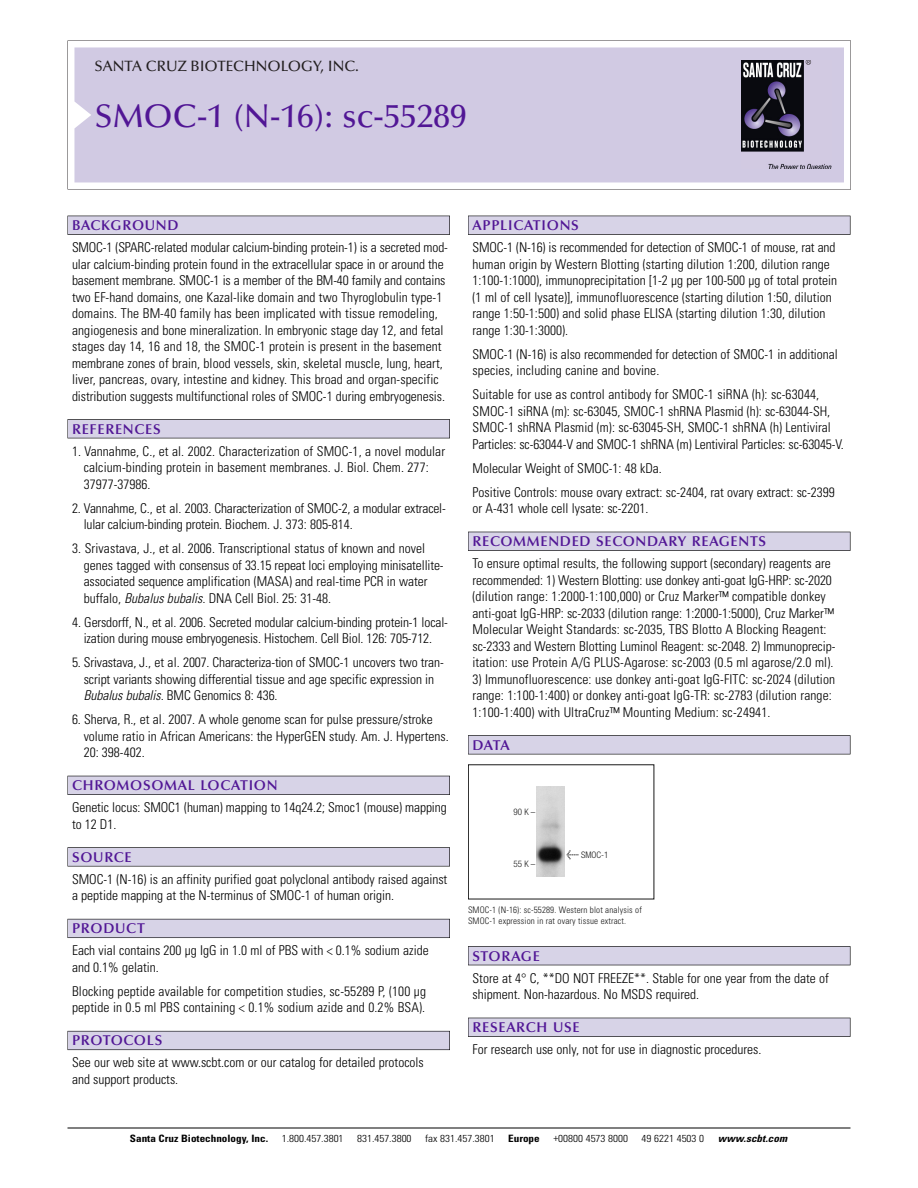
<style>
.page{position:relative;width:918px;height:1188px;background:#fff}
.page>*{position:absolute;margin:0;border:0;box-sizing:border-box;transform-origin:0 0}
.t1{font:500 33px "Optima";color:#511695}
.t2{font:500 15px "Optima";color:#231f20}
.t3{font:600 14.25px "Optima";letter-spacing:.05em;color:#511695}
.t4{font:300 condensed 13.5px/16.5px "Univers";color:#000}
.t5{font:300 condensed 10.2px "Univers";color:#000;scale:1.1 1}
.t6{font:700 condensed 10.2px "Univers";color:#000;scale:1.1 1}
.t7{font:italic 700 condensed 10.2px "Univers";letter-spacing:.005em;color:#000;scale:1.1 1}
.t8{font:9px/10.5px "Univers Condensed Light+UHITIY";letter-spacing:.015em;color:#191919}
.t9{font:9px "Helvetica Neue Light Cond+TXMPCK";color:#191919}
.s1{font-style:italic}
.s2{font-family:"Meta Plus Book Roman+OXLCYR";font-size:10.5px}
</style>
<div class="page">
<svg style="left:68px;top:40px;width:783px;height:149px"></svg>
<div style="left:74px;top:47px;width:770px;height:135px;background:#d1cae3"></div>
<img style="left:741px;top:60px;width:90px;height:108px">
<div style="left:68px;top:216px;width:382px;height:19px;background:#525155"></div>
<div style="left:68px;top:216px;width:381px;height:18px;background:#d7d3e7"></div>
<div style="left:68px;top:419px;width:382px;height:19px;background:#525155"></div>
<div style="left:68px;top:420px;width:381px;height:18px;background:#d7d3e7"></div>
<div style="left:68px;top:776px;width:382px;height:19px;background:#525158"></div>
<div style="left:68px;top:776px;width:381px;height:18px;background:#d7d3e7"></div>
<div style="left:68px;top:847px;width:382px;height:19px;background:#575759"></div>
<div style="left:68px;top:848px;width:381px;height:18px;background:#d7d3e7"></div>
<div style="left:68px;top:919px;width:382px;height:19px;background:#5b5a62"></div>
<div style="left:68px;top:919px;width:381px;height:18px;background:#d7d3e7"></div>
<div style="left:68px;top:1031px;width:382px;height:19px;background:#66646e"></div>
<div style="left:68px;top:1031px;width:381px;height:18px;background:#d7d3e7"></div>
<div style="left:468px;top:216px;width:382px;height:19px;background:#525155"></div>
<div style="left:468px;top:216px;width:382px;height:18px;background:#d7d3e7"></div>
<div style="left:468px;top:532px;width:382px;height:19px;background:#515055"></div>
<div style="left:468px;top:532px;width:382px;height:18px;background:#d7d3e7"></div>
<div style="left:468px;top:735px;width:382px;height:19px;background:#545357"></div>
<div style="left:468px;top:736px;width:382px;height:18px;background:#d7d3e7"></div>
<div style="left:468px;top:946px;width:382px;height:19px;background:#525156"></div>
<div style="left:468px;top:947px;width:382px;height:18px;background:#d7d3e7"></div>
<div style="left:468px;top:1018px;width:382px;height:19px;background:#515055"></div>
<div style="left:468px;top:1018px;width:382px;height:18px;background:#d7d3e7"></div>
<hr style="left:68px;top:1128px;width:782px;height:1px;background:#000">
<img style="left:536px;top:787px;width:28px;height:90px">
<p class="t2" style="left:94px;top:61px;width:266px">SANTA CRUZ BIOTECHNOLOGY, INC.</p>
<h1 class="t1" style="left:94px;top:103px;width:374px">SMOC-1 (N-16): sc-55289</h1>
<p class="t3" style="left:72px;top:219px;width:108px">BACKGROUND</p>
<p class="t4" style="left:72px;top:240px;width:377px">SMOC-1 (SPARC-related modular calcium-binding protein-1) is a secreted mod&shy;ular calcium-binding protein found in the extracellular space in or around the basement membrane. SMOC-1 is a member of the BM-40 family and contains two EF-hand domains, one Kazal-like domain and two Thyroglobulin type-1 domains. The BM-40 family has been implicated with tissue remodeling, angiogenesis and bone mineralization. In embryonic stage day 12, and fetal stages day 14, 16 and 18, the SMOC-1 protein is present in the basement membrane zones of brain, blood vessels, skin, skeletal muscle, lung, heart, liver, pancreas, ovary, intestine and kidney. This broad and organ-specific distribution suggests multifunctional roles of SMOC-1 during embryogenesis.</p>
<p class="t3" style="left:72px;top:423px;width:90px">REFERENCES</p>
<p class="t4" style="left:84px;top:444px;width:363px;text-indent:-12px">1. Vannahme, C., et al. 2002. Characterization of SMOC-1, a novel modular calcium-binding protein in basement membranes. J. Biol. Chem. 277:<br>37977-37986.</p>
<p class="t4" style="left:84px;top:501px;width:364px;text-indent:-12px">2. Vannahme, C., et al. 2003. Characterization of SMOC-2, a modular extracel&shy;lular calcium-binding protein. Biochem. J. 373: 805-814.</p>
<p class="t4" style="left:84px;top:541px;width:361px;text-indent:-12px">3. Srivastava, J., et al. 2006. Transcriptional status of known and novel genes tagged with consensus of 33.15 repeat loci employing minisatellite&shy;associated sequence amplification (MASA) and real-time PCR in water buffalo, <span class="s1">Bubalus bubalis.</span> DNA Cell Biol. 25: 31-48.</p>
<p class="t4" style="left:72px;top:615px;width:377px;text-align:center">4. Gersdorff, N., et al. 2006. Secreted modular calcium-binding protein-1 local&shy;ization during mouse embryogenesis. Histochem. Cell Biol. 126: 705-712.</p>
<p class="t4" style="left:84px;top:655px;width:362px;text-indent:-12px">5. Srivastava, J., et al. 2007. Characteriza-tion of SMOC-1 uncovers two tran&shy;script variants showing differential tissue and age specific expression in<br><span class="s1">Bubalus bubalis.</span> BMC Genomics 8: 436.</p>
<p class="t4" style="left:84px;top:712px;width:366px;text-indent:-12px">6. Sherva, R., et al. 2007. A whole genome scan for pulse pressure/stroke volume ratio in African Americans: the HyperGEN study. Am. J. Hypertens.<br>20: 398-402.</p>
<p class="t3" style="left:72px;top:780px;width:207px">CHROMOSOMAL LOCATION</p>
<p class="t4" style="left:72px;top:800px;width:376px">Genetic locus: SMOC1 (human) mapping to 14q24.2; Smoc1 (mouse) mapping to 12 D1.</p>
<p class="t3" style="left:72px;top:851px;width:61px">SOURCE</p>
<p class="t4" style="left:72px;top:872px;width:377px">SMOC-1 (N-16) is an affinity purified goat polyclonal antibody raised against a peptide mapping at the N-terminus of SMOC-1 of human origin.</p>
<p class="t3" style="left:72px;top:923px;width:74px">PRODUCT</p>
<p class="t4" style="left:72px;top:943px;width:358px">Each vial contains 200 µg IgG in 1.0 ml of PBS with &lt; 0.1% sodium azide and 0.1% gelatin.</p>
<p class="t4" style="left:72px;top:984px;width:356px">Blocking peptide available for competition studies, sc-55289 P, (100 µg peptide in 0.5 ml PBS containing &lt; 0.1% sodium azide and 0.2% BSA).</p>
<p class="t3" style="left:72px;top:1035px;width:92px">PROTOCOLS</p>
<p class="t4" style="left:72px;top:1055px;width:353px">See our web site at www.scbt.com or our catalog for detailed protocols and support products.</p>
<p class="t3" style="left:473px;top:219px;width:108px">APPLICATIONS</p>
<p class="t4" style="left:473px;top:240px;width:366px">SMOC-1 (N-16) is recommended for detection of SMOC-1 of mouse, rat and human origin by Western Blotting (starting dilution 1:200, dilution range 1:100-1:1000), immunoprecipitation [1-2 µg per 100-500 µg of total protein (1 ml of cell lysate)], immunofluorescence (starting dilution 1:50, dilution range 1:50-1:500) and solid phase ELISA (starting dilution 1:30, dilution range 1:30-1:3000).</p>
<p class="t4" style="left:473px;top:347px;width:367px">SMOC-1 (N-16) is also recommended for detection of SMOC-1 in additional species, including canine and bovine.</p>
<p class="t4" style="left:473px;top:387px;width:373px">Suitable for use as control antibody for SMOC-1 siRNA (h): sc-63044, SMOC-1 siRNA (m): sc-63045, SMOC-1 shRNA Plasmid (h): sc-63044-SH, SMOC-1 shRNA Plasmid (m): sc-63045-SH, SMOC-1 shRNA (h) Lentiviral Particles: sc-63044-V and SMOC-1 shRNA (m) Lentiviral Particles: sc-63045-V.</p>
<p class="t4" style="left:473px;top:457px;width:364px;line-height:24px">Molecular Weight of SMOC-1: 48 kDa.<br>Positive Controls: mouse ovary extract: sc-2404, rat ovary extract: sc-2399</p>
<p class="t4" style="left:473px;top:501px;width:178px">or A-431 whole cell lysate: sc-2201.</p>
<p class="t3" style="left:473px;top:536px;width:295px">RECOMMENDED SECONDARY REAGENTS</p>
<p class="t4" style="left:473px;top:556px;width:364px">To ensure optimal results, the following support (secondary) reagents are recommended: 1) Western Blotting: use donkey anti-goat IgG-HRP: sc-2020 (dilution range: 1:2000-1:100,000) or Cruz Marker™ compatible donkey anti-goat IgG-HRP: sc-2033 (dilution range: 1:2000-1:5000), Cruz Marker™ Molecular Weight Standards: sc-2035, TBS Blotto A Blocking Reagent: sc-2333 and Western Blotting Luminol Reagent: sc-2048. 2) Immunoprecip&shy;itation: use Protein A/G PLUS-Agarose: sc-2003 (0.5 ml agarose/2.0 ml).</p>
<p class="t4" style="left:473px;top:672px;width:364px">3) Immunofluorescence: use donkey anti-goat IgG-FITC: sc-2024 (dilution range: 1:100-1:400) or donkey anti-goat IgG-TR: sc-2783 (dilution range:<br>1:100-1:400) with UltraCruz™ Mounting Medium: sc-24941.</p>
<p class="t3" style="left:473px;top:739px;width:39px">DATA</p>
<p class="t9" style="left:514px;top:809px;width:23px">90K–</p>
<p class="t9" style="left:514px;top:861px;width:23px">55K–</p>
<p class="t9" style="left:566px;top:851px;width:44px"><span class="s2">&lt;</span> SMOC-1</p>
<p class="t8" style="left:468px;top:905px;width:175px">SMOC-1 (N-16): sc-55289. Western blot analysis of<br>SMOC-1 expression in rat ovary tissue extract.</p>
<p class="t3" style="left:473px;top:950px;width:69px">STORAGE</p>
<p class="t4" style="left:473px;top:971px;width:358px">Store at 4° C, **DO NOT FREEZE**. Stable for one year from the date of shipment. Non-hazardous. No MSDS required.</p>
<p class="t3" style="left:473px;top:1022px;width:109px">RESEARCH USE</p>
<p class="t4" style="left:473px;top:1042px;width:290px">For research use only, not for use in diagnostic procedures.</p>
<p class="t6" style="left:130px;top:1135px;width:127px">Santa Cruz Biotechnology, Inc.</p>
<p class="t5" style="left:282px;top:1135px;width:58px">1.800.457.3801</p>
<p class="t5" style="left:357px;top:1135px;width:51px">831.457.3800</p>
<p class="t5" style="left:425px;top:1135px;width:65px">fax 831.457.3801</p>
<p class="t6" style="left:508px;top:1135px;width:30px">Europe</p>
<p class="t5" style="left:553px;top:1135px;width:69px">+00800 4573 8000</p>
<p class="t5" style="left:642px;top:1135px;width:58px">49 6221 4503 0</p>
<p class="t7" style="left:718px;top:1135px;width:64px">www.scbt.com</p>
</div>
